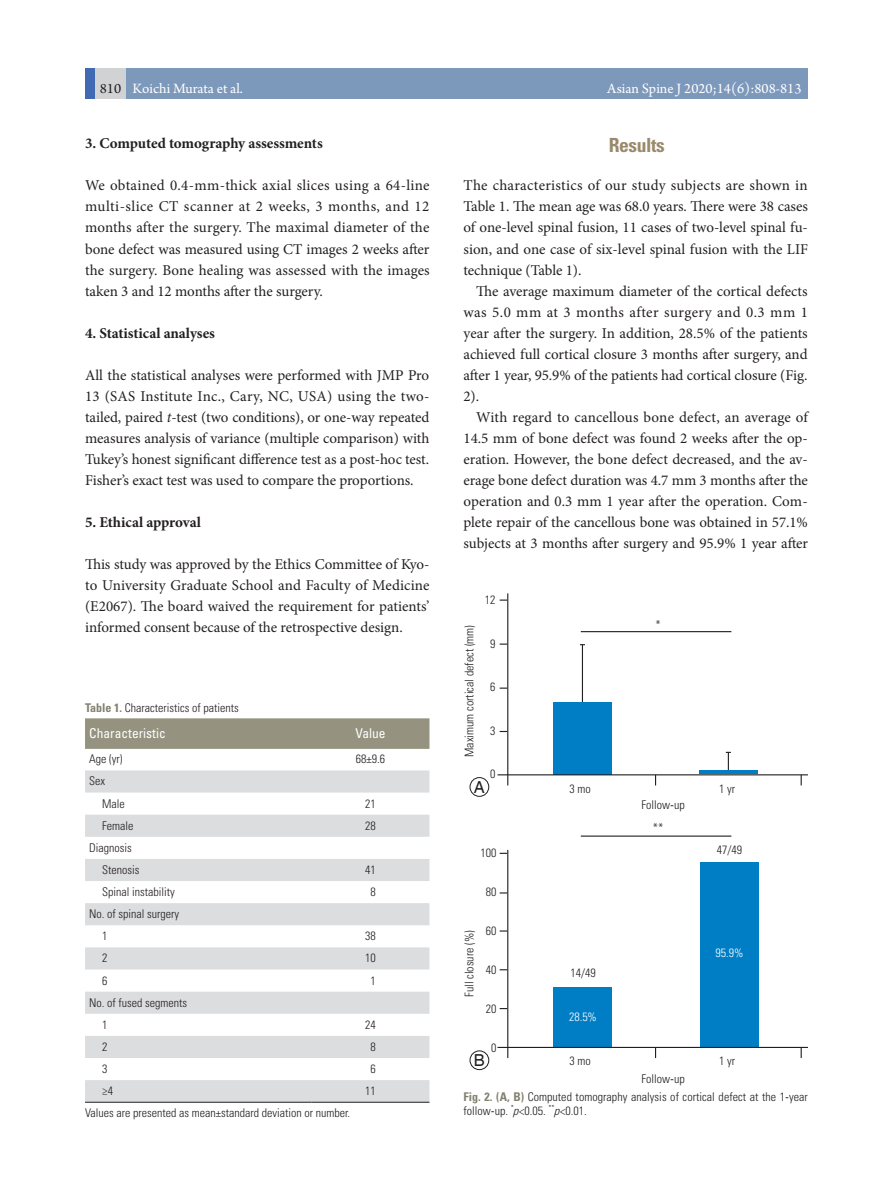
<style>
.page{position:relative;width:893px;height:1191px;background:#fff}
.page>*{position:absolute;margin:0;border:0;box-sizing:border-box;transform-origin:0 0}
.본문_대제목{font:700 condensed 19.5px "Univers LT Std";letter-spacing:-.02em;color:#998a6b}
.t1{font:16.5px "Helvetica";color:#231f20}
.본문_내용_첫문단{font:15px/21px "Minion Pro";letter-spacing:-.005em;color:#231f20;text-align:justify}
.본문_내용{font:15px/21px "Minion Pro";letter-spacing:-.005em;color:#231f20;text-align:justify}
.본문_중제목{font:700 15px "Minion Pro";letter-spacing:-.005em;color:#231f20}
.t2{font:15px "Arno Pro";color:#fff}
.표_머리행{font:condensed 13.5px "Univers LT Std";color:#fff}
.표_그림설명{font:300 condensed 12px/14.4px "Univers LT Std";color:#231f20}
.표_왼쪽행{font:300 condensed 12px "Univers LT Std";color:#231f20}
.표_본문{font:300 condensed 12px "Univers LT Std";color:#231f20}
.표_그림설명-2{font:300 condensed 12px "Univers LT Std";color:#fff}
.표_그림설명-3{font:300 condensed 7.05px "Univers LT Std";color:#231f20}
.s1{color:#231f20}
.s2{font-style:italic}
.s3{font-weight:700;color:#82806e}
.s4{font-weight:400}
</style>
<div class="page">
<div style="left:85px;top:68px;width:58px;height:31px;background:#d1d2d4"></div>
<div style="left:126px;top:68px;width:682px;height:31px;background:#7c98bb"></div>
<div style="left:85px;top:68px;width:10px;height:31px;background:#406ab4"></div>
<div style="left:85px;top:718px;width:344px;height:31px;background:#95937f"></div>
<svg style="left:85px;top:770px;width:344px;height:332px;fill:#dcdddf"></svg>
<hr style="left:85px;top:1102px;width:226px;height:1px;background:#231f20">
<hr style="left:311px;top:1102px;width:118px;height:1px;background:#231f20">
<hr style="left:507px;top:593px;width:1px;height:192px;background:#231f20">
<hr style="left:582px;top:644px;width:1px;height:73px;background:#231f20">
<svg style="left:726px;top:752px;width:5px;height:18px"></svg>
<div style="left:553px;top:702px;width:59px;height:73px;background:#007ec5"></div>
<hr style="left:699px;top:770px;width:59px;height:3px;background:#007ec5">
<hr style="left:497px;top:774px;width:311px;height:1px;background:#231f20">
<hr style="left:581px;top:631px;width:150px;height:1px;background:#231f20">
<hr style="left:507px;top:850px;width:1px;height:208px;background:#231f20">
<svg style="left:500px;top:852px;width:7px;height:2px"></svg>
<div style="left:553px;top:986px;width:59px;height:61px;background:#007ec5"></div>
<div style="left:700px;top:862px;width:58px;height:185px;background:#007ec5"></div>
<hr style="left:497px;top:1046px;width:311px;height:2px;background:#231f20">
<hr style="left:581px;top:835px;width:150px;height:1px;background:#231f20">
<div style="left:470px;top:777px;width:19px;height:19px;border:1px solid #231f20;border-radius:50%"></div>
<div style="left:470px;top:1050px;width:19px;height:19px;border:1px solid #231f20;border-radius:50%"></div>
<p class="t2" style="left:100px;top:80px;width:145px"><span class="s1">810</span> Koichi Murata et al.</p>
<p class="t2" style="left:607px;top:80px;width:196px">Asian Spine J 2020;14(6):808-813</p>
<p class="본문_중제목" style="left:85px;top:133px;width:239px">3. Computed tomography assessments</p>
<p class="본문_내용_첫문단" style="left:85px;top:175px;width:346px">We obtained 0.4-mm-thick axial slices using a 64-line multi-slice CT scanner at 2 weeks, 3 months, and 12 months after the surgery. The maximal diameter of the bone defect was measured using CT images 2 weeks after the surgery. Bone healing was assessed with the images taken 3 and 12 months after the surgery.</p>
<p class="본문_중제목" style="left:85px;top:322px;width:131px">4. Statistical analyses</p>
<p class="본문_내용_첫문단" style="left:85px;top:364px;width:346px">All the statistical analyses were performed with JMP Pro 13 (SAS Institute Inc., Cary, NC, USA) using the two&shy;tailed, paired <span class="s2">t</span>-test (two conditions), or one-way repeated measures analysis of variance (multiple comparison) with Tukey’s honest significant difference test as a post-hoc test.<br>Fisher’s exact test was used to compare the proportions.</p>
<p class="본문_중제목" style="left:85px;top:511px;width:117px">5. Ethical approval</p>
<p class="본문_내용_첫문단" style="left:85px;top:553px;width:346px">This study was approved by the Ethics Committee of Kyo&shy;to University Graduate School and Faculty of Medicine (E2067). The board waived the requirement for patients’ informed consent because of the retrospective design.</p>
<p class="표_그림설명" style="left:85px;top:700px;width:155px"><span class="s3">Table 1.</span> Characteristics of patients</p>
<p class="표_머리행" style="left:89px;top:724px;width:78px">Characteristic</p>
<p class="표_머리행" style="left:355px;top:724px;width:32px">Value</p>
<p class="표_왼쪽행" style="left:89px;top:752px;width:35px">Age (yr)</p>
<p class="표_본문" style="left:356px;top:752px;width:31px">68±9.6</p>
<p class="표_왼쪽행" style="left:89px;top:774px;width:17px">Sex</p>
<p class="표_왼쪽행" style="left:102px;top:796px;width:24px">Male</p>
<p class="표_본문" style="left:365px;top:796px;width:12px">21</p>
<p class="표_왼쪽행" style="left:102px;top:818px;width:33px">Female</p>
<p class="표_본문" style="left:365px;top:818px;width:12px">28</p>
<p class="표_왼쪽행" style="left:89px;top:840px;width:44px">Diagnosis</p>
<p class="표_왼쪽행" style="left:102px;top:862px;width:39px">Stenosis</p>
<p class="표_본문" style="left:365px;top:862px;width:12px">41</p>
<p class="표_왼쪽행" style="left:102px;top:884px;width:74px">Spinal instability</p>
<p class="표_본문" style="left:370px;top:884px;width:7px">8</p>
<p class="표_왼쪽행" style="left:89px;top:906px;width:91px">No. of spinal surgery</p>
<p class="표_왼쪽행" style="left:102px;top:929px;width:7px">1</p>
<p class="표_본문" style="left:365px;top:929px;width:12px">38</p>
<p class="표_왼쪽행" style="left:102px;top:951px;width:7px">2</p>
<p class="표_본문" style="left:365px;top:951px;width:12px">10</p>
<p class="표_왼쪽행" style="left:102px;top:973px;width:7px">6</p>
<p class="표_본문" style="left:370px;top:973px;width:7px">1</p>
<p class="표_왼쪽행" style="left:89px;top:995px;width:99px">No. of fused segments</p>
<p class="표_왼쪽행" style="left:102px;top:1017px;width:7px">1</p>
<p class="표_본문" style="left:365px;top:1017px;width:12px">24</p>
<p class="표_왼쪽행" style="left:102px;top:1039px;width:7px">2</p>
<p class="표_본문" style="left:370px;top:1039px;width:7px">8</p>
<p class="표_왼쪽행" style="left:102px;top:1061px;width:7px">3</p>
<p class="표_본문" style="left:370px;top:1061px;width:7px">6</p>
<p class="표_왼쪽행" style="left:102px;top:1083px;width:12px">≥4</p>
<p class="표_본문" style="left:365px;top:1083px;width:12px">11</p>
<p class="표_그림설명" style="left:85px;top:1105px;width:267px">Values are presented as mean±standard deviation or number.</p>
<p class="본문_대제목" style="left:609px;top:133px;width:58px">Results</p>
<p class="본문_내용_첫문단" style="left:463px;top:175px;width:346px">The characteristics of our study subjects are shown in Table 1. The mean age was 68.0 years. There were 38 cases of one-level spinal fusion, 11 cases of two-level spinal fu&shy;sion, and one case of six-level spinal fusion with the LIF technique (Table 1).</p>
<p class="본문_내용" style="left:463px;top:280px;width:346px;text-indent:13px">The average maximum diameter of the cortical defects was 5.0 mm at 3 months after surgery and 0.3 mm 1 year after the surgery. In addition, 28.5% of the patients achieved full cortical closure 3 months after surgery, and after 1 year, 95.9% of the patients had cortical closure (Fig.<br>2).</p>
<p class="본문_내용" style="left:463px;top:406px;width:346px;text-indent:13px">With regard to cancellous bone defect, an average of 14.5 mm of bone defect was found 2 weeks after the op&shy;eration. However, the bone defect decreased, and the av&shy;erage bone defect duration was 4.7 mm 3 months after the operation and 0.3 mm 1 year after the operation. Com&shy;plete repair of the cancellous bone was obtained in 57.1% subjects at 3 months after surgery and 95.9% 1 year after</p>
<p class="표_그림설명" style="left:462px;top:757px;width:133px;rotate:-90deg">Maximum cortical defect (mm)</p>
<p class="표_그림설명" style="left:485px;top:593px;width:12px">12</p>
<p class="표_그림설명" style="left:490px;top:636px;width:7px">9</p>
<p class="표_그림설명" style="left:490px;top:680px;width:7px">6</p>
<p class="표_그림설명" style="left:490px;top:723px;width:7px">3</p>
<p class="표_그림설명" style="left:490px;top:767px;width:7px">0</p>
<p class="t1" style="left:474px;top:777px;width:13px">A</p>
<p class="표_그림설명" style="left:480px;top:845px;width:17px">100</p>
<p class="표_그림설명" style="left:486px;top:884px;width:12px">80</p>
<p class="표_그림설명" style="left:486px;top:923px;width:12px">60</p>
<p class="표_그림설명" style="left:486px;top:962px;width:12px">40</p>
<p class="표_그림설명" style="left:486px;top:1001px;width:12px">20</p>
<p class="표_그림설명" style="left:491px;top:1040px;width:7px">0</p>
<p class="표_그림설명" style="left:462px;top:997px;width:68px;rotate:-90deg">Full closure (%)</p>
<p class="t1" style="left:474px;top:1050px;width:13px">B</p>
<p class="표_그림설명" style="left:655px;top:617px;width:7px">*</p>
<p class="표_그림설명" style="left:570px;top:781px;width:23px">3 mo</p>
<p class="표_그림설명" style="left:719px;top:781px;width:17px">1 yr</p>
<p class="표_그림설명" style="left:641px;top:797px;width:45px">Follow<span class="s4">-</span>up</p>
<p class="표_그림설명" style="left:570px;top:965px;width:27px">14/49</p>
<p class="표_그림설명-2" style="left:569px;top:1009px;width:29px">28.5%</p>
<p class="표_그림설명" style="left:653px;top:820px;width:12px">**</p>
<p class="표_그림설명" style="left:717px;top:842px;width:27px">47/49</p>
<p class="표_그림설명-2" style="left:715px;top:946px;width:29px">95.9%</p>
<p class="표_그림설명" style="left:570px;top:1054px;width:23px">3 mo</p>
<p class="표_그림설명" style="left:719px;top:1054px;width:17px">1 yr</p>
<p class="표_그림설명" style="left:641px;top:1071px;width:45px">Follow<span class="s4">-</span>up</p>
<p class="표_그림설명" style="left:463px;top:1089px;width:346px"><span class="s3">Fig. 2. (A, B)</span> Computed tomography analysis of cortical defect at the 1<span class="s4">-</span>year follow<span class="s4">-</span>up. <span class="s2">p</span>&lt;0.05.</p>
<p class="표_그림설명-3" style="left:511px;top:1103px;width:5px">*</p>
<p class="표_그림설명-3" style="left:549px;top:1103px;width:8px">**</p>
<p class="표_그림설명" style="left:554px;top:1104px;width:35px"><span class="s2">p</span>&lt;0.01.</p>
</div>
